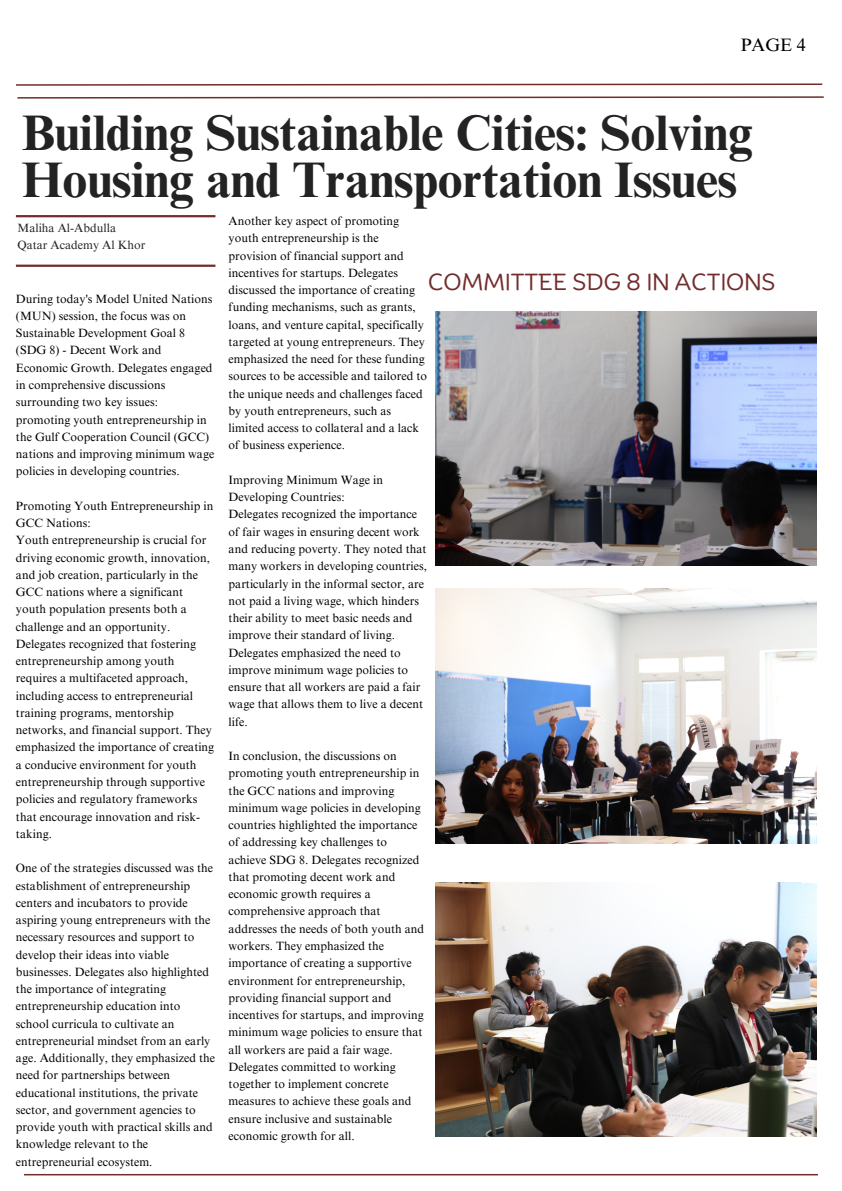
<style>
.page{position:relative;width:842px;height:1191px;background:#fff}
.page>*{position:absolute;margin:0;border:0;box-sizing:border-box;transform-origin:0 0}
.t1{font:700 50px/47.2px "Times NRMT Pro";letter-spacing:-.005em;color:#242323}
.t2{font:22.7px "Binate Display";letter-spacing:.005em;color:#722c2c}
.t3{font:18px "Times NRMT Pro";color:#000}
.t4{font:12px/17.2px "Times NRMT Pro";letter-spacing:.005em;color:#000}
.t5{font:12px "Times NRMT Pro";letter-spacing:.005em;color:#242323}
</style>
<div class="page">
<svg style="left:16px;top:83px;width:807px;height:3px"></svg>
<svg style="left:17px;top:96px;width:807px;height:3px"></svg>
<hr style="left:24px;top:1173px;width:794px;height:2px;background:#722c2c">
<hr style="left:16px;top:264px;width:199px;height:3px;background:#722c2c">
<hr style="left:16px;top:215px;width:199px;height:2px;background:#722c2c">
<img style="left:436px;top:311px;width:381px;height:254px">
<img style="left:436px;top:589px;width:381px;height:254px">
<img style="left:436px;top:882px;width:381px;height:254px">
<h3 class="t3" style="left:741px;top:38px;width:67px">PAGE 4</h3>
<h1 class="t1" style="left:22px;top:115px;width:733px">Building Sustainable Cities: Solving<br>Housing and Transportation Issues</h1>
<p class="t5" style="left:17px;top:223px;width:100px">Maliha Al-Abdulla</p>
<p class="t5" style="left:17px;top:240px;width:130px">Qatar Academy Al Khor</p>
<p class="t4" style="left:16px;top:291px;width:200px">During today's Model United Nations (MUN) session, the focus was on<br>Sustainable Development Goal 8 (SDG 8) - Decent Work and<br>Economic Growth. Delegates engaged in comprehensive discussions surrounding two key issues: promoting youth entrepreneurship in the Gulf Cooperation Council (GCC) nations and improving minimum wage policies in developing countries.</p>
<p class="t4" style="left:16px;top:498px;width:199px">Promoting Youth Entrepreneurship in<br>GCC Nations:</p>
<p class="t4" style="left:16px;top:533px;width:200px">Youth entrepreneurship is crucial for driving economic growth, innovation, and job creation, particularly in the GCC nations where a significant youth population presents both a challenge and an opportunity.<br>Delegates recognized that fostering entrepreneurship among youth requires a multifaceted approach, including access to entrepreneurial training programs, mentorship networks, and financial support. They emphasized the importance of creating a conducive environment for youth entrepreneurship through supportive policies and regulatory frameworks that encourage innovation and risk&shy;taking.</p>
<p class="t4" style="left:16px;top:861px;width:200px">One of the strategies discussed was the establishment of entrepreneurship centers and incubators to provide aspiring young entrepreneurs with the necessary resources and support to develop their ideas into viable businesses. Delegates also highlighted the importance of integrating entrepreneurship education into school curricula to cultivate an entrepreneurial mindset from an early age. Additionally, they emphasized the need for partnerships between educational institutions, the private sector, and government agencies to provide youth with practical skills and knowledge relevant to the entrepreneurial ecosystem.</p>
<p class="t4" style="left:229px;top:214px;width:200px">Another key aspect of promoting youth entrepreneurship is the provision of financial support and incentives for startups. Delegates discussed the importance of creating funding mechanisms, such as grants, loans, and venture capital, specifically targeted at young entrepreneurs. They emphasized the need for these funding sources to be accessible and tailored to the unique needs and challenges faced by youth entrepreneurs, such as limited access to collateral and a lack of business experience.</p>
<p class="t4" style="left:229px;top:472px;width:156px">Improving Minimum Wage in<br>Developing Countries:</p>
<h2 class="t4" style="left:229px;top:507px;width:200px">Delegates recognized the importance of fair wages in ensuring decent work and reducing poverty. They noted that many workers in developing countries, particularly in the informal sector, are not paid a living wage, which hinders their ability to meet basic needs and improve their standard of living.<br>Delegates emphasized the need to improve minimum wage policies to ensure that all workers are paid a fair wage that allows them to live a decent life.</h2>
<p class="t4" style="left:229px;top:748px;width:197px">In conclusion, the discussions on promoting youth entrepreneurship in the GCC nations and improving minimum wage policies in developing countries highlighted the importance of addressing key challenges to achieve SDG 8. Delegates recognized that promoting decent work and economic growth requires a comprehensive approach that addresses the needs of both youth and workers. They emphasized the importance of creating a supportive environment for entrepreneurship, providing financial support and incentives for startups, and improving minimum wage policies to ensure that all workers are paid a fair wage.<br>Delegates committed to working together to implement concrete measures to achieve these goals and ensure inclusive and sustainable economic growth for all.</p>
<p class="t2" style="left:428px;top:260px;width:349px">COMMITTEE SDG 8 IN ACTIONS</p>
</div>
